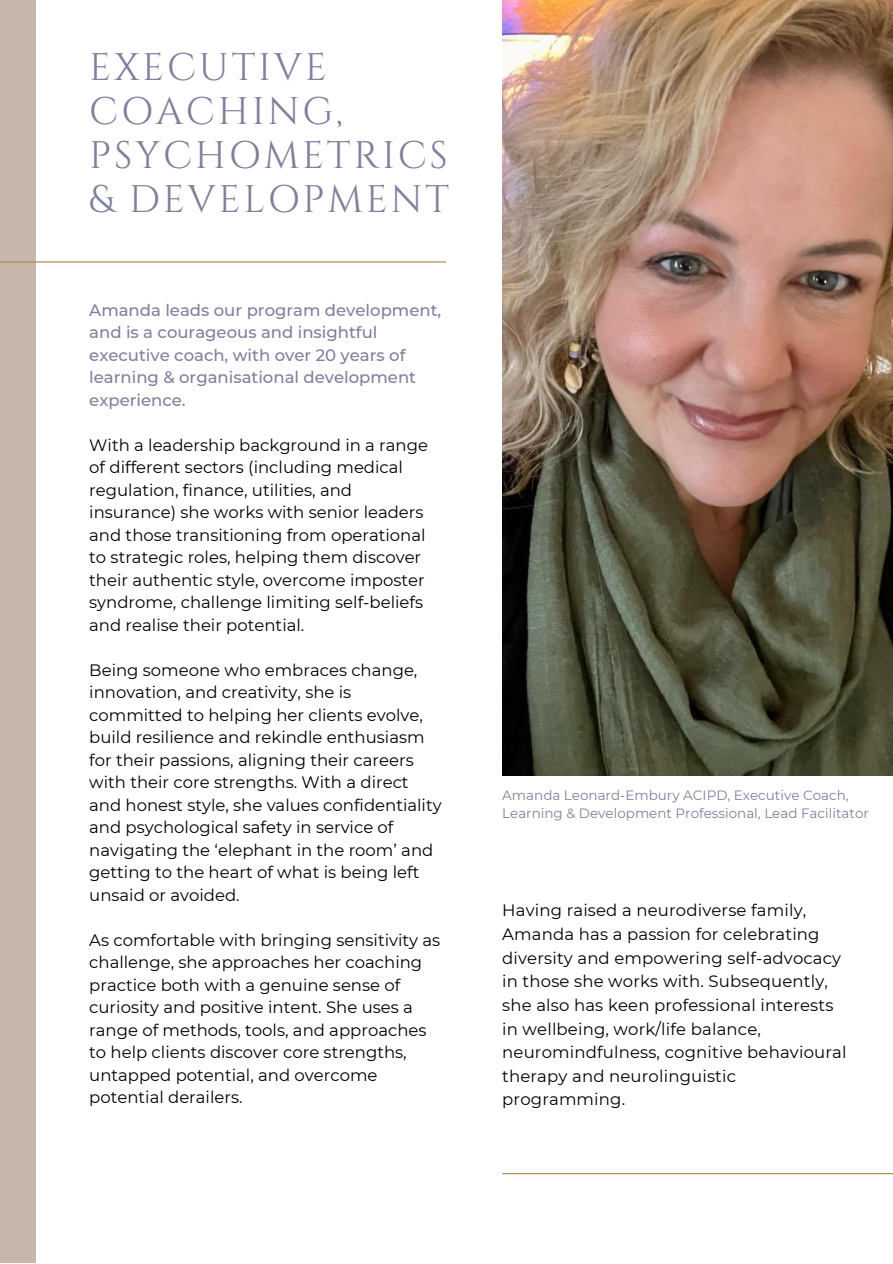
<style>
.page{position:relative;width:893px;height:1264px;background:#fff}
.page>*{position:absolute;margin:0;border:0;box-sizing:border-box;transform-origin:0 0}
.t1{font:38.4px/43.8px "Cinzel";letter-spacing:.07em;color:#7e809d}
.t2{font:16.5px/22.5px "Montserrat";color:#000}
.t3{font:500 16.5px/22.5px "Montserrat";color:#7e809d}
.t4{font:13.5px/18px "Montserrat";color:#7e809d}
</style>
<div class="page">
<div style="left:0;top:0;width:36px;height:1262px;background:#c7b7aa"></div>
<hr style="left:0;top:261px;width:446px;height:1px;background:#a68245">
<img style="left:502px;top:0;width:390px;height:775px">
<hr style="left:502px;top:1173px;width:390px;height:1px;background:#a68245">
<h1 class="t1" style="left:89px;top:47px;width:361px">EXECUTIVE<br>COACHING,<br>PSYCHOMETRICS &amp; DEVELOPMENT</h1>
<p class="t3" style="left:89px;top:299px;width:353px">Amanda leads our program development, and is a courageous and insightful executive coach, with over 20 years of learning &amp; organisational development experience.</p>
<p class="t2" style="left:89px;top:434px;width:340px">With a leadership background in a range of different sectors (including medical regulation, finance, utilities, and insurance) she works with senior leaders and those transitioning from operational to strategic roles, helping them discover their authentic style, overcome imposter syndrome, challenge limiting self-beliefs and realise their potential.</p>
<p class="t2" style="left:89px;top:658px;width:354px">Being someone who embraces change, innovation, and creativity, she is committed to helping her clients evolve, build resilience and rekindle enthusiasm for their passions, aligning their careers with their core strengths. With a direct and honest style, she values confidentiality and psychological safety in service of navigating the ‘elephant in the room’ and getting to the heart of what is being left unsaid or avoided.</p>
<p class="t2" style="left:89px;top:928px;width:352px">As comfortable with bringing sensitivity as challenge, she approaches her coaching practice both with a genuine sense of curiosity and positive intent. She uses a range of methods, tools, and approaches to help clients discover core strengths, untapped potential, and overcome potential derailers.</p>
<p class="t4" style="left:502px;top:785px;width:368px">Amanda Leonard-Embury ACIPD, Executive Coach,<br>Learning &amp; Development Professional, Lead Facilitator</p>
<p class="t2" style="left:502px;top:898px;width:346px;line-height:23.5px">Having raised a neurodiverse family, Amanda has a passion for celebrating diversity and empowering self-advocacy in those she works with. Subsequently, she also has keen professional interests in wellbeing, work/life balance, neuromindfulness, cognitive behavioural therapy and neurolinguistic programming.</p>
</div>
